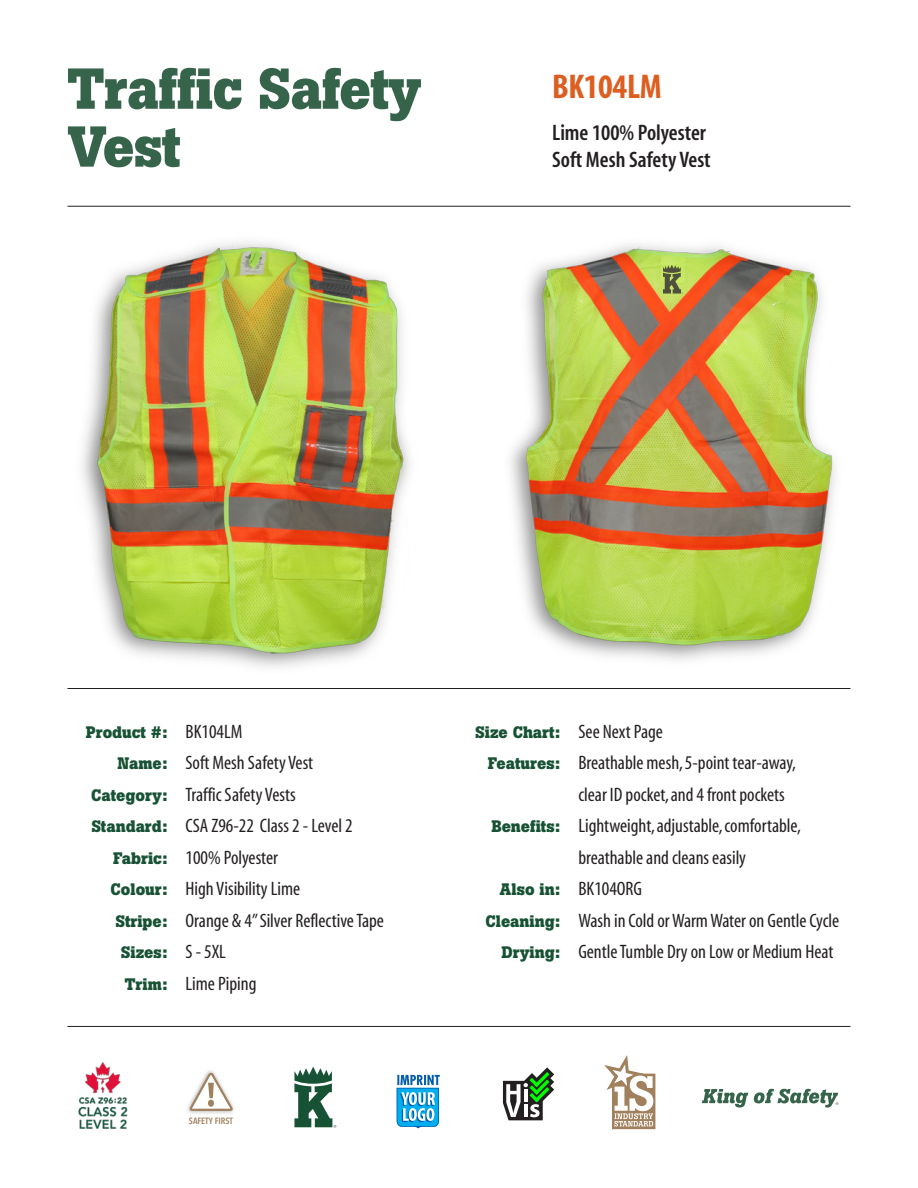
<style>
.page{position:relative;width:918px;height:1188px;background:#fff}
.page>*{position:absolute;margin:0;border:0;box-sizing:border-box;transform-origin:0 0}
.t1{font:700 57px "Boton";letter-spacing:-.01em;color:#36644b}
.t2{font:700 condensed 34.5px "Myriad";letter-spacing:-.01em;color:#dc5f21}
.t3{font:600 condensed 22.5px "Myriad";color:#231f20}
.t4{font:condensed 19.5px "Myriad";color:#231f20}
.t5{font:700 16.5px "Boton";color:#185234}
.t6{font:600 9px "Avenir Next Condensed";color:#a1805d}
.s1{font-family:"Myriad";font-weight:400;font-stretch:condensed;font-size:19.5px;color:#231f20}
.s2{font-family:"Boton";font-weight:700;font-stretch:normal;font-size:16.5px;color:#185234}
</style>
<div class="page">
<img style="left:82px;top:241px;width:328px;height:427px">
<img style="left:509px;top:244px;width:327px;height:417px">
<hr style="left:68px;top:206px;width:782px;height:1px;background:#231f20">
<hr style="left:68px;top:688px;width:782px;height:1px;background:#231f20">
<hr style="left:68px;top:1026px;width:782px;height:1px;background:#231f20">
<svg style="left:503px;top:1067px;width:51px;height:53px"></svg>
<svg style="left:604px;top:1055px;width:51px;height:74px"></svg>
<svg style="left:702px;top:1089px;width:136px;height:19px"></svg>
<svg style="left:397px;top:1075px;width:43px;height:53px"></svg>
<svg style="left:294px;top:1067px;width:42px;height:61px"></svg>
<img style="left:66px;top:1055px;width:72px;height:86px;border-radius:4px">
<img style="left:187px;top:1070px;width:47px;height:44px">
<svg style="left:189px;top:1072px;width:44px;height:39px"></svg>
<div style="left:208px;top:1100px;width:6px;height:7px;background:#a1805d;border-radius:50%"></div>
<svg style="left:663px;top:265px;width:20px;height:29px"></svg>
<p class="t1" style="left:68px;top:69px;width:355px">Traffic Safety</p>
<p class="t1" style="left:68px;top:126px;width:115px">Vest</p>
<p class="t2" style="left:552px;top:74px;width:111px">BK104LM</p>
<p class="t3" style="left:552px;top:124px;width:155px">Lime 100% Polyester</p>
<p class="t3" style="left:552px;top:151px;width:160px">Soft Mesh Safety Vest</p>
<p class="t5" style="left:86px;top:726px;width:158px">Product #: <span class="s1">BK104LM</span></p>
<p class="t4" style="left:117px;top:756px;width:197px"><span class="s2">Name:</span> Soft Mesh Safety Vest</p>
<p class="t4" style="left:91px;top:788px;width:206px"><span class="s2">Category:</span> Traffic Safety Vests</p>
<p class="t4" style="left:91px;top:819px;width:263px"><span class="s2">Standard:</span> CSA Z96-22 Class 2 - Level 2</p>
<p class="t4" style="left:113px;top:851px;width:166px"><span class="s2">Fabric:</span> 100% Polyester</p>
<p class="t4" style="left:111px;top:882px;width:191px"><span class="s2">Colour:</span> High Visibility Lime</p>
<p class="t4" style="left:115px;top:914px;width:270px"><span class="s2">Stripe:</span> Orange &amp; 4” Silver Reflective Tape</p>
<p class="t5" style="left:121px;top:947px;width:107px">Sizes: <span class="s1">S - 5XL</span></p>
<p class="t4" style="left:125px;top:977px;width:133px"><span class="s2">Trim:</span> Lime Piping</p>
<p class="t6" style="left:189px;top:1116px;width:45px">SAFETY FIRST</p>
<p class="t4" style="left:475px;top:725px;width:189px"><span class="s2">Size Chart:</span> See Next Page</p>
<p class="t4" style="left:488px;top:756px;width:309px"><span class="s2">Features:</span> Breathable mesh, 5-point tear-away,</p>
<p class="t4" style="left:578px;top:788px;width:208px">clear ID pocket, and 4 front pockets</p>
<p class="t4" style="left:491px;top:819px;width:311px"><span class="s2">Benefits:</span> Lightweight, adjustable, comfortable,</p>
<p class="t4" style="left:578px;top:851px;width:169px">breathable and cleans easily</p>
<p class="t4" style="left:500px;top:882px;width:144px"><span class="s2">Also in:</span> BK104ORG</p>
<p class="t4" style="left:486px;top:914px;width:355px"><span class="s2">Cleaning:</span> Wash in Cold or Warm Water on Gentle Cycle</p>
<p class="t4" style="left:502px;top:945px;width:333px"><span class="s2">Drying:</span> Gentle Tumble Dry on Low or Medium Heat</p>
</div>
